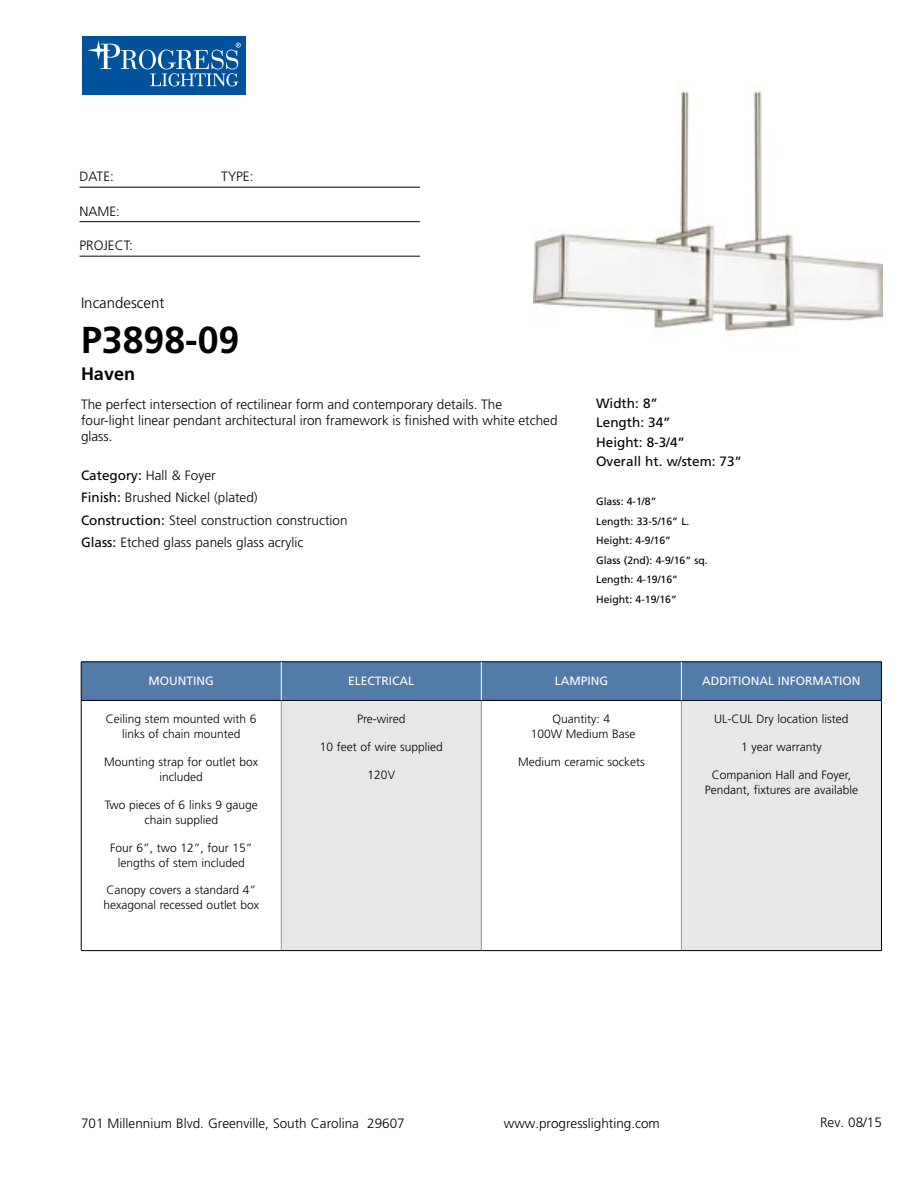
<style>
.page{position:relative;width:918px;height:1188px;background:#fff}
.page>*{position:absolute;margin:0;border:0;box-sizing:border-box;transform-origin:0 0}
.t1{font:700 37.5px "Frutiger";color:#000}
.t2{font:700 18px "Frutiger";color:#000}
.t3{font:300 15px "Frutiger";color:#000}
.t4{font:300 13.5px/22.5px "Frutiger";color:#000}
.t5{font:13.5px/19.5px "Frutiger";color:#000}
.t6{font:300 12px/15px "Frutiger";color:#000;text-align:center}
.t7{font:12px "Frutiger";color:#fff}
.t8{font:10.5px/19.5px "Frutiger";color:#000}
.s1{font-weight:400}
</style>
<div class="page">
<div style="left:82px;top:36px;width:164px;height:59px;background:#00529c"></div>
<svg style="left:139px;top:50px;width:17px;height:19px"></svg>
<div style="left:142px;top:50px;width:11px;height:19px;background:#00529c;border-radius:50%"></div>
<svg style="left:87px;top:40px;width:51px;height:29px"></svg>
<svg style="left:150px;top:43px;width:91px;height:43px"></svg>
<hr style="left:80px;top:187px;width:340px;height:1px;background:#000">
<hr style="left:80px;top:221px;width:340px;height:1px;background:#000">
<hr style="left:80px;top:256px;width:340px;height:1px;background:#000">
<div style="left:82px;top:663px;width:799px;height:37px;background:#527ba8"></div>
<div style="left:281px;top:700px;width:200px;height:251px;background:#e6e7e8"></div>
<div style="left:681px;top:700px;width:200px;height:251px;background:#e6e7e8"></div>
<hr style="left:281px;top:701px;width:1px;height:249px;background:#939598">
<hr style="left:481px;top:701px;width:1px;height:249px;background:#939598">
<hr style="left:681px;top:701px;width:1px;height:249px;background:#939598">
<hr style="left:81px;top:700px;width:200px;height:1px;background:#000">
<hr style="left:281px;top:700px;width:200px;height:1px;background:#000">
<hr style="left:481px;top:700px;width:200px;height:1px;background:#000">
<hr style="left:681px;top:700px;width:200px;height:1px;background:#000">
<hr style="left:81px;top:950px;width:200px;height:1px;background:#000">
<hr style="left:281px;top:950px;width:200px;height:1px;background:#000">
<hr style="left:481px;top:950px;width:200px;height:1px;background:#000">
<hr style="left:681px;top:950px;width:201px;height:1px;background:#000">
<hr style="left:81px;top:662px;width:200px;height:1px;background:#000">
<hr style="left:81px;top:662px;width:1px;height:38px;background:#000">
<hr style="left:281px;top:662px;width:200px;height:1px;background:#000">
<hr style="left:481px;top:662px;width:200px;height:1px;background:#000">
<hr style="left:681px;top:662px;width:201px;height:1px;background:#000">
<hr style="left:881px;top:662px;width:1px;height:38px;background:#000">
<hr style="left:81px;top:700px;width:1px;height:250px;background:#000">
<hr style="left:881px;top:700px;width:1px;height:250px;background:#000">
<hr style="left:281px;top:662px;width:1px;height:38px;background:#fff">
<hr style="left:681px;top:662px;width:1px;height:38px;background:#fff">
<hr style="left:481px;top:662px;width:1px;height:38px;background:#fff">
<img style="left:533px;top:84px;width:349px;height:249px">
<p class="t4" style="left:80px;top:165px;width:36px">DATE:</p>
<p class="t4" style="left:221px;top:165px;width:34px">TYPE:</p>
<p class="t4" style="left:80px;top:200px;width:42px">NAME:</p>
<p class="t4" style="left:80px;top:234px;width:55px">PROJECT:</p>
<p class="t3" style="left:81px;top:295px;width:85px">Incandescent</p>
<h1 class="t1" style="left:81px;top:318px;width:160px">P3898-09</h1>
<h2 class="t2" style="left:81px;top:364px;width:56px">Haven</h2>
<p class="t4" style="left:81px;top:396px;width:478px;line-height:16.2px">The perfect intersection of rectilinear form and contemporary details. The four-light linear pendant architectural iron framework is finished with white etched glass.</p>
<p class="t4" style="left:81px;top:464px;width:268px"><span class="s1">Category:</span> Hall &amp; Foyer<br><span class="s1">Finish:</span> Brushed Nickel (plated)<br><span class="s1">Construction:</span> Steel construction construction <span class="s1">Glass:</span> Etched glass panels glass acrylic</p>
<p class="t5" style="left:596px;top:393px;width:147px">Width: 8”<br>Length: 34”<br>Height: 8-3/4”<br>Overall ht. w/stem: 73”</p>
<p class="t8" style="left:596px;top:492px;width:113px">Glass: 4-1/8”<br>Length: 33-5/16” L.<br>Height: 4-9/16”<br>Glass (2nd): 4-9/16” sq.<br>Length: 4-19/16”<br>Height: 4-19/16”</p>
<p class="t7" style="left:149px;top:673px;width:67px">MOUNTING</p>
<p class="t7" style="left:348px;top:673px;width:68px">ELECTRICAL</p>
<p class="t7" style="left:555px;top:673px;width:55px">LAMPING</p>
<p class="t7" style="left:702px;top:673px;width:160px">ADDITIONAL INFORMATION</p>
<p class="t6" style="left:106px;top:712px;width:152px">Ceiling stem mounted with 6 links of chain mounted</p>
<p class="t6" style="left:104px;top:754px;width:156px">Mounting strap for outlet box included</p>
<p class="t6" style="left:105px;top:797px;width:154px">Two pieces of 6 links 9 gauge chain supplied</p>
<p class="t6" style="left:110px;top:840px;width:144px">Four 6”, two 12”, four 15” lengths of stem included</p>
<p class="t6" style="left:104px;top:883px;width:157px;text-align:left">Canopy covers a standard 4” hexagonal recessed outlet box</p>
<p class="t6" style="left:357px;top:712px;width:50px">Pre-wired</p>
<p class="t6" style="left:320px;top:739px;width:125px">10 feet of wire supplied</p>
<p class="t6" style="left:368px;top:767px;width:29px">120V</p>
<p class="t6" style="left:714px;top:712px;width:136px">UL-CUL Dry location listed</p>
<p class="t6" style="left:741px;top:740px;width:82px">1 year warranty</p>
<p class="t6" style="left:705px;top:767px;width:155px">Companion Hall and Foyer,<br>Pendant, fixtures are available</p>
<p class="t6" style="left:531px;top:712px;width:106px">Quantity: 4<br>100W Medium Base</p>
<p class="t6" style="left:518px;top:754px;width:128px">Medium ceramic sockets</p>
<p class="t4" style="left:81px;top:1112px;width:325px">701 Millennium Blvd. Greenville, South Carolina 29607</p>
<p class="t4" style="left:504px;top:1112px;width:158px">www.progresslighting.com</p>
<p class="t4" style="left:820px;top:1111px;width:63px">Rev. 08/15</p>
</div>
